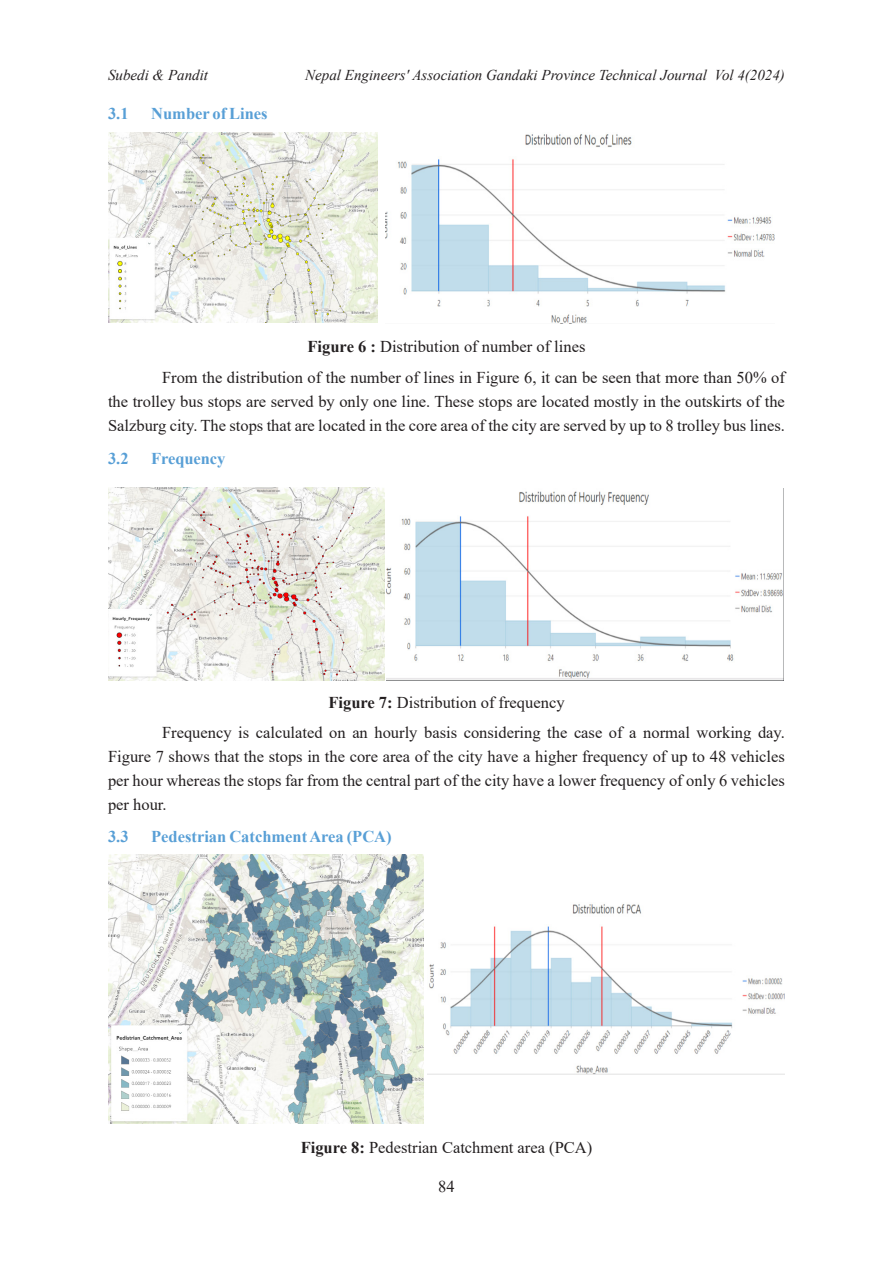
<style>
.page{position:relative;width:893px;height:1263px;background:#fff}
.page>*{position:absolute;margin:0;border:0;box-sizing:border-box;transform-origin:0 0}
.t1{font:16.5px/24px "Times New Roman";color:#231f20;text-align:justify}
.second_body_heading{font:700 16.5px "Times New Roman";color:#589fd6}
.t2{font:italic 15px "Times New Roman";color:#231f20}
.s1{font-weight:700}
</style>
<div class="page">
<img style="left:108px;top:133px;width:270px;height:189px">
<img style="left:386px;top:134px;width:388px;height:190px">
<img style="left:108px;top:488px;width:676px;height:192px">
<img style="left:108px;top:854px;width:316px;height:269px">
<img style="left:427px;top:904px;width:358px;height:171px">
<p class="t2" style="left:108px;top:65px;width:102px">Subedi &amp; Pandit</p>
<p class="t2" style="left:305px;top:65px;width:481px">Nepal Engineers' Association Gandaki Province Technical Journal Vol 4(2024)</p>
<p class="second_body_heading" style="left:108px;top:102px;width:22px">3.1</p>
<p class="second_body_heading" style="left:151px;top:102px;width:118px">Number of Lines</p>
<p class="t1" style="left:308px;top:334px;width:279px"><span class="s1">Figure 6 :</span> Distribution of number of lines</p>
<p class="t1" style="left:108px;top:365px;width:678px;text-indent:54px">From the distribution of the number of lines in Figure 6, it can be seen that more than 50% of the trolley bus stops are served by only one line. These stops are located mostly in the outskirts of the Salzburg city. The stops that are located in the core area of the city are served by up to 8 trolley bus lines.</p>
<p class="second_body_heading" style="left:108px;top:446px;width:22px">3.2</p>
<p class="second_body_heading" style="left:151px;top:446px;width:76px">Frequency</p>
<p class="t1" style="left:328px;top:690px;width:238px"><span class="s1">Figure 7:</span> Distribution of frequency</p>
<p class="t1" style="left:108px;top:720px;width:678px;text-indent:54px">Frequency is calculated on an hourly basis considering the case of a normal working day.<br>Figure 7 shows that the stops in the core area of the city have a higher frequency of up to 48 vehicles per hour whereas the stops far from the central part of the city have a lower frequency of only 6 vehicles per hour.</p>
<p class="second_body_heading" style="left:108px;top:825px;width:22px">3.3</p>
<p class="second_body_heading" style="left:151px;top:825px;width:242px">Pedestrian Catchment Area (PCA)</p>
<p class="t1" style="left:301px;top:1135px;width:293px"><span class="s1">Figure 8:</span> Pedestrian Catchment area (PCA)</p>
<p class="t1" style="left:438px;top:1173px;width:18px">84</p>
</div>
